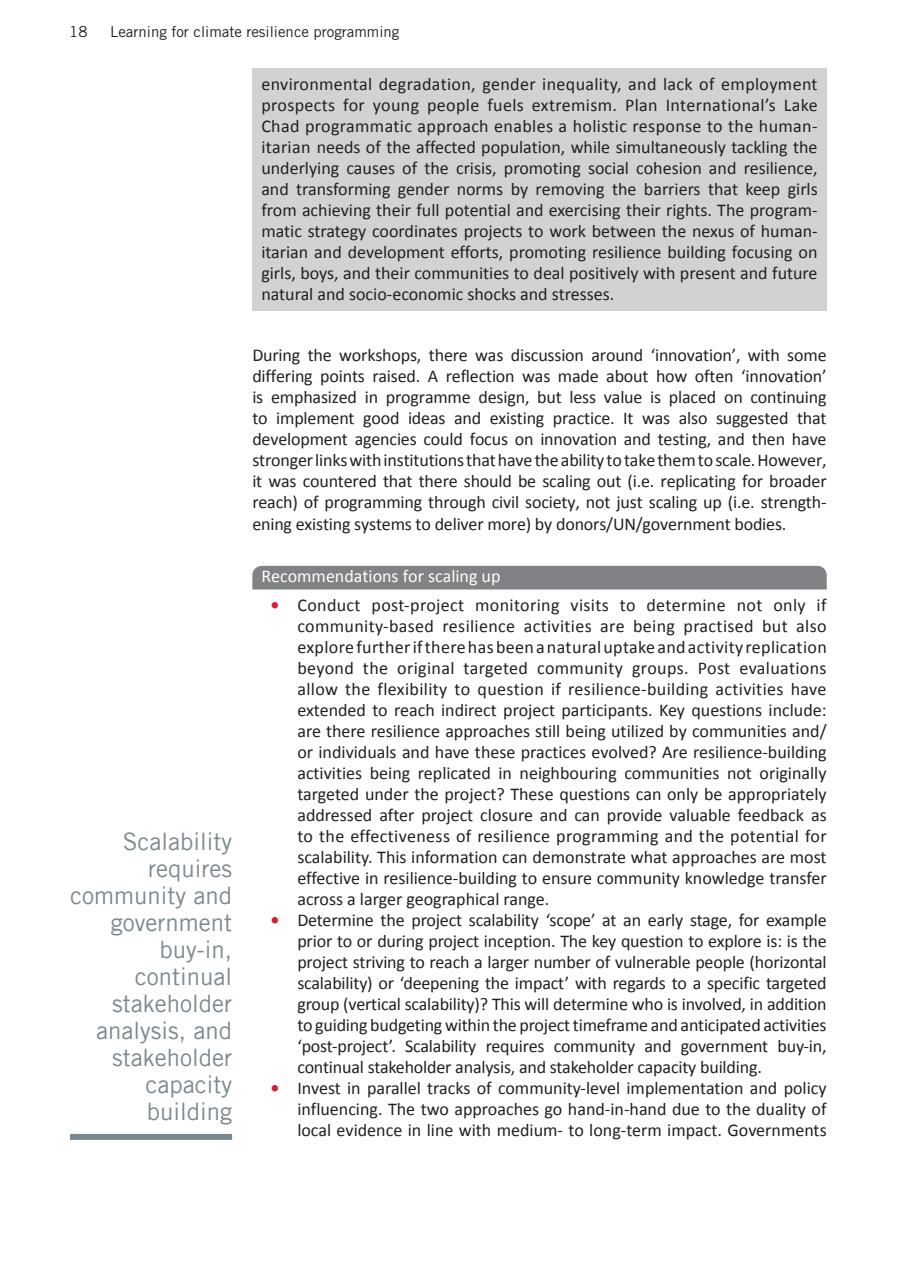
<style>
.page{position:relative;width:897px;height:1267px;background:#fff}
.page>*{position:absolute;margin:0;border:0;box-sizing:border-box;transform-origin:0 0}
.t1{font:24px/27px "Trade Gothic";color:#7c888f;text-align:right}
.t2{font:18px/21px "Calibri";letter-spacing:-.01em;color:#231f20;text-align:justify}
.t3{font:18px "Calibri";color:#fff}
.t4{font:15px "Trade Gothic LT Std";color:#231f20}
.s1{font-weight:700;color:#d61e34}
</style>
<div class="page">
<div style="left:252px;top:68px;width:574px;height:242px;background:#d1d2d4"></div>
<svg style="left:252px;top:565px;width:575px;height:25px;background:#87898b"></svg>
<div style="left:70px;top:1133px;width:162px;height:6px;background:#7c888f"></div>
<p class="t4" style="left:69px;top:26px;width:20px">18</p>
<p class="t4" style="left:110px;top:26px;width:291px">Learning for climate resilience programming</p>
<p class="t2" style="left:261px;top:75px;width:558px">environmental degradation, gender inequality, and lack of employment prospects for young people fuels extremism. Plan International’s Lake Chad programmatic approach enables a holistic response to the human&shy;itarian needs of the affected population, while simultaneously tackling the underlying causes of the crisis, promoting social cohesion and resilience, and transforming gender norms by removing the barriers that keep girls from achieving their full potential and exercising their rights. The program&shy;matic strategy coordinates projects to work between the nexus of human&shy;itarian and development efforts, promoting resilience building focusing on girls, boys, and their communities to deal positively with present and future natural and socio-economic shocks and stresses.</p>
<h1 class="t1" style="left:70px;top:827px;width:163px">Scalability requires community and government buy-in, continual stakeholder analysis, and stakeholder capacity building</h1>
<p class="t2" style="left:252px;top:346px;width:575px">During the workshops, there was discussion around ‘innovation’, with some differing points raised. A reflection was made about how often ‘innovation’ is emphasized in programme design, but less value is placed on continuing to implement good ideas and existing practice. It was also suggested that development agencies could focus on innovation and testing, and then have stronger links with institutions that have the ability to take them to scale. However, it was countered that there should be scaling out (i.e. replicating for broader reach) of programming through civil society, not just scaling up (i.e. strength&shy;ening existing systems to deliver more) by donors/UN/government bodies.</p>
<p class="t3" style="left:261px;top:569px;width:241px">Recommendations for scaling up</p>
<p class="t2" style="left:297px;top:595px;width:531px;text-indent:-27px"><span class="s1">•</span> Conduct post-project monitoring visits to determine not only if community-based resilience activities are being practised but also explore further if there has been a natural uptake and activity replication beyond the original targeted community groups. Post evaluations allow the flexibility to question if resilience-building activities have extended to reach indirect project participants. Key questions include: are there resilience approaches still being utilized by communities and/ or individuals and have these practices evolved? Are resilience-building activities being replicated in neighbouring communities not originally targeted under the project? These questions can only be appropriately addressed after project closure and can provide valuable feedback as to the effectiveness of resilience programming and the potential for scalability. This information can demonstrate what approaches are most effective in resilience-building to ensure community knowledge transfer across a larger geographical range.</p>
<p class="t2" style="left:297px;top:910px;width:531px;text-indent:-27px"><span class="s1">•</span> Determine the project scalability ‘scope’ at an early stage, for example prior to or during project inception. The key question to explore is: is the project striving to reach a larger number of vulnerable people (horizontal scalability) or ‘deepening the impact’ with regards to a specific targeted group (vertical scalability)? This will determine who is involved, in addition to guiding budgeting within the project timeframe and anticipated activities ‘post-project’. Scalability requires community and government buy-in, continual stakeholder analysis, and stakeholder capacity building.</p>
<p class="t2" style="left:297px;top:1078px;width:530px;text-indent:-27px"><span class="s1">•</span> Invest in parallel tracks of community-level implementation and policy influencing. The two approaches go hand-in-hand due to the duality of local evidence in line with medium- to long-term impact. Governments</p>
</div>
